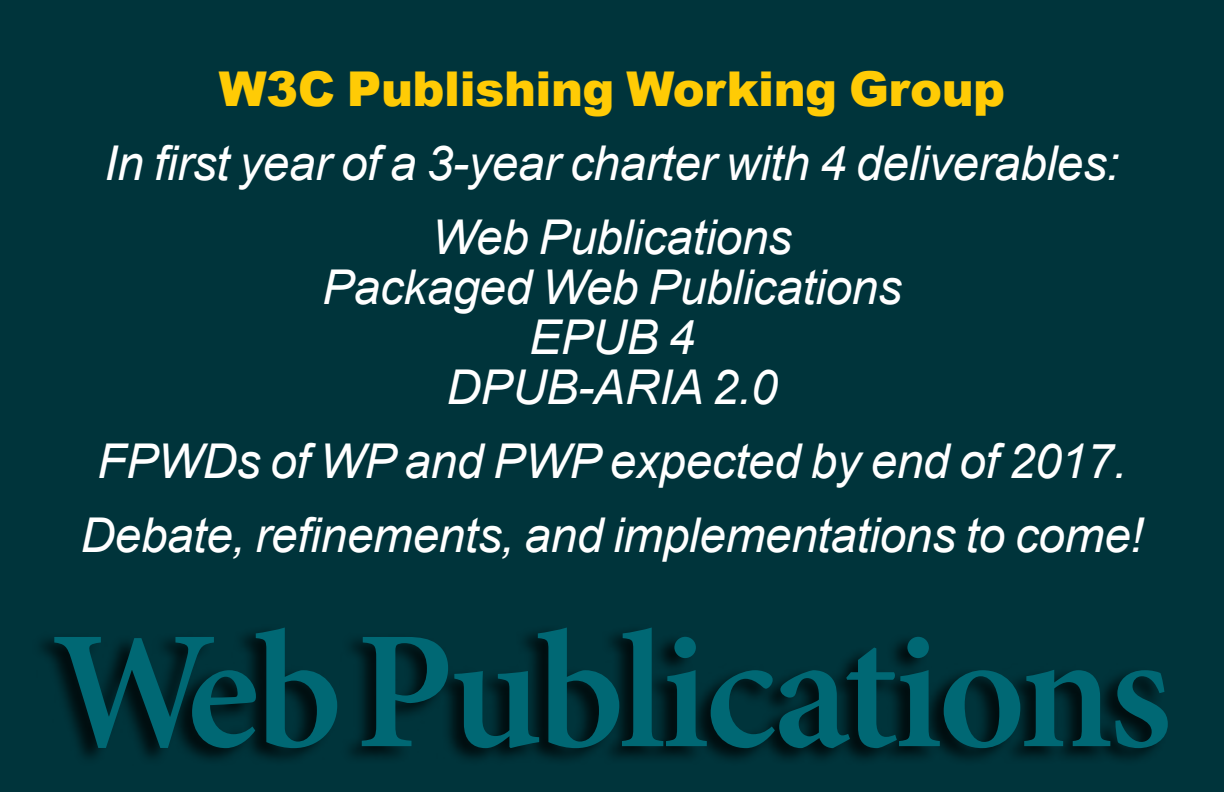
<style>
.page{position:relative;width:1224px;height:792px;background:#00343b}
.page>*{position:absolute;margin:0;border:0;box-sizing:border-box;transform-origin:0 0}
.t1{font:600 168px "Minion Pro";letter-spacing:-.025em;color:#006874}
.t2{font:italic 48px/74px "Arial";letter-spacing:-.01em;color:#fff;text-align:center}
.t3{font:900 48px "Arial";letter-spacing:-.01em;color:#ffcb05}
</style>
<div class="page">
<div style="left:32px;top:624px;width:1134px;height:142px;background:#000;opacity:.75"></div>
<p class="t3" style="left:219px;top:54px;width:788px">W3C Publishing Working Group</p>
<p class="t2" style="left:104px;top:127px;width:1017px">In first year of a 3-year charter with 4 deliverables:<br>Web Publications</p>
<p class="t2" style="left:322px;top:263px;width:581px;line-height:50px">Packaged Web Publications<br>EPUB 4<br>DPUB-ARIA 2.0</p>
<p class="t2" style="left:80px;top:425px;width:1065px">FPWDs of WP and PWP expected by end of 2017.<br>Debate, refinements, and implementations to come!</p>
<h1 class="t1" style="left:52px;top:576px;width:1122px">WebPublications</h1>
</div>
